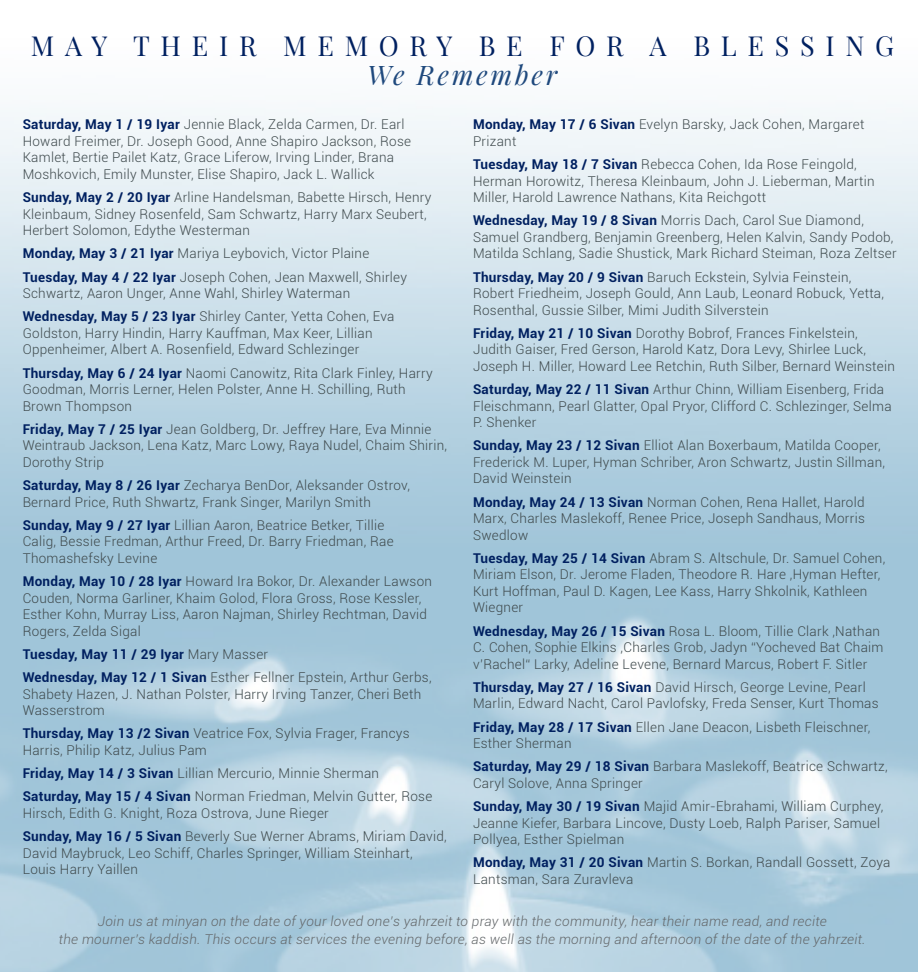
<style>
.page{position:relative;width:918px;height:972px;background:#fff}
.page>*{position:absolute;margin:0;border:0;box-sizing:border-box;transform-origin:0 0}
.t1{font:27px "Playfair Display";letter-spacing:.4em;color:#002060}
.t2{font:italic 27px "Playfair Display";letter-spacing:.1em;color:#1f497d}
.t3{font:300 13.5px/16.5px "Roboto";letter-spacing:.02em;color:#3e494c}
.t4{font:italic 300 13.5px "Roboto";letter-spacing:.025em;color:#63676a}
.t5{font:700 13.5px "Roboto";letter-spacing:.02em;color:#002060}
.s1{font-weight:700;color:#002060}
.s2{font-weight:300;color:#3e494c}
</style>
<div class="page">
<p class="t1" style="left:31px;top:25px;width:865px">MAY THEIR MEMORY BE FOR A BLESSING</p>
<p class="t2" style="left:367px;top:54px;width:191px">We Remember</p>
<p class="t3" style="left:23px;top:116px;width:390px"><span class="s1">Saturday, May 1 / 19 Iyar</span> Jennie Black, Zelda Carmen, Dr. Earl Howard Freimer, Dr. Joseph Good, Anne Shapiro Jackson, Rose Kamlet, Bertie Pailet Katz, Grace Liferow, Irving Linder, Brana Moshkovich, Emily Munster, Elise Shapiro, Jack L. Wallick</p>
<p class="t3" style="left:23px;top:189px;width:410px"><span class="s1">Sunday, May 2 / 20 Iyar</span> Arline Handelsman, Babette Hirsch, Henry<br>Kleinbaum, Sidney Rosenfeld, Sam Schwartz, Harry Marx Seubert,<br>Herbert Solomon, Edythe Westerman</p>
<p class="t3" style="left:23px;top:245px;width:348px"><span class="s1">Monday, May 3 / 21 Iyar</span> Mariya Leybovich, Victor Plaine</p>
<p class="t3" style="left:23px;top:268px;width:386px"><span class="s1">Tuesday, May 4 / 22 Iyar</span> Joseph Cohen, Jean Maxwell, Shirley<br>Schwartz, Aaron Unger, Anne Wahl, Shirley Waterman</p>
<p class="t3" style="left:23px;top:308px;width:373px"><span class="s1">Wednesday, May 5 / 23 Iyar</span> Shirley Canter, Yetta Cohen, Eva<br>Goldston, Harry Hindin, Harry Kauffman, Max Keer, Lillian<br>Oppenheimer, Albert A. Rosenfield, Edward Schlezinger</p>
<p class="t3" style="left:23px;top:364px;width:412px"><span class="s1">Thursday, May 6 / 24 Iyar</span> Naomi Canowitz, Rita Clark Finley, Harry<br>Goodman, Morris Lerner, Helen Polster, Anne H. Schilling, Ruth<br>Brown Thompson</p>
<p class="t3" style="left:23px;top:420px;width:426px"><span class="s1">Friday, May 7 / 25 Iyar</span> Jean Goldberg, Dr. Jeffrey Hare, Eva Minnie<br>Weintraub Jackson, Lena Katz, Marc Lowy, Raya Nudel, Chaim Shirin,<br>Dorothy Strip</p>
<p class="t3" style="left:23px;top:477px;width:389px"><span class="s1">Saturday, May 8 / 26 Iyar</span> Zecharya BenDor, Aleksander Ostrov,<br>Bernard Price, Ruth Shwartz, Frank Singer, Marilyn Smith</p>
<p class="t3" style="left:23px;top:516px;width:373px"><span class="s1">Sunday, May 9 / 27 Iyar</span> Lillian Aaron, Beatrice Betker, Tillie<br>Calig, Bessie Fredman, Arthur Freed, Dr. Barry Friedman, Rae<br>Thomashefsky Levine</p>
<p class="t3" style="left:23px;top:573px;width:411px"><span class="s1">Monday, May 10 / 28 Iyar</span> Howard Ira Bokor, Dr. Alexander Lawson Couden, Norma Garliner, Khaim Golod, Flora Gross, Rose Kessler, Esther Kohn, Murray Liss, Aaron Najman, Shirley Rechtman, David Rogers, Zelda Sigal</p>
<p class="t5" style="left:23px;top:645px;width:247px">Tuesday, May 11 / 29 Iyar <span class="s2">Mary Masser</span></p>
<p class="t3" style="left:23px;top:669px;width:410px"><span class="s1">Wednesday, May 12 / 1 Sivan</span> Esther Fellner Epstein, Arthur Gerbs,<br>Shabety Hazen, J. Nathan Polster, Harry Irving Tanzer, Cheri Beth<br>Wasserstrom</p>
<p class="t3" style="left:23px;top:725px;width:389px"><span class="s1">Thursday, May 13 /2 Sivan</span> Veatrice Fox, Sylvia Frager, Francys<br>Harris, Philip Katz, Julius Pam</p>
<p class="t3" style="left:23px;top:765px;width:358px"><span class="s1">Friday, May 14 / 3 Sivan</span> Lillian Mercurio, Minnie Sherman</p>
<p class="t3" style="left:23px;top:788px;width:411px"><span class="s1">Saturday, May 15 / 4 Sivan</span> Norman Friedman, Melvin Gutter, Rose<br>Hirsch, Edith G. Knight, Roza Ostrova, June Rieger</p>
<p class="t3" style="left:23px;top:828px;width:426px"><span class="s1">Sunday, May 16 / 5 Sivan</span> Beverly Sue Werner Abrams, Miriam David,<br>David Maybruck, Leo Schiff, Charles Springer, William Steinhart,<br>Louis Harry Yaillen</p>
<p class="t3" style="left:473px;top:116px;width:393px"><span class="s1">Monday, May 17 / 6 Sivan</span> Evelyn Barsky, Jack Cohen, Margaret<br>Prizant</p>
<p class="t3" style="left:473px;top:156px;width:403px"><span class="s1">Tuesday, May 18 / 7 Sivan</span> Rebecca Cohen, Ida Rose Feingold,<br>Herman Horowitz, Theresa Kleinbaum, John J. Lieberman, Martin<br>Miller, Harold Lawrence Nathans, Kita Reichgott</p>
<p class="t3" style="left:473px;top:212px;width:425px"><span class="s1">Wednesday, May 19 / 8 Sivan</span> Morris Dach, Carol Sue Diamond,<br>Samuel Grandberg, Benjamin Greenberg, Helen Kalvin, Sandy Podob,<br>Matilda Schlang, Sadie Shustick, Mark Richard Steiman, Roza Zeltser</p>
<p class="t3" style="left:473px;top:268px;width:413px"><span class="s1">Thursday, May 20 / 9 Sivan</span> Baruch Eckstein, Sylvia Feinstein,<br>Robert Friedheim, Joseph Gould, Ann Laub, Leonard Robuck, Yetta,<br>Rosenthal, Gussie Silber, Mimi Judith Silverstein</p>
<p class="t3" style="left:473px;top:324px;width:423px"><span class="s1">Friday, May 21 / 10 Sivan</span> Dorothy Bobrof, Frances Finkelstein,<br>Judith Gaiser, Fred Gerson, Harold Katz, Dora Levy, Shirlee Luck,<br>Joseph H. Miller, Howard Lee Retchin, Ruth Silber, Bernard Weinstein</p>
<p class="t3" style="left:473px;top:381px;width:420px"><span class="s1">Saturday, May 22 / 11 Sivan</span> Arthur Chinn, William Eisenberg, Frida<br>Fleischmann, Pearl Glatter, Opal Pryor, Clifford C. Schlezinger, Selma<br>P. Shenker</p>
<p class="t3" style="left:473px;top:437px;width:414px"><span class="s1">Sunday, May 23 / 12 Sivan</span> Elliot Alan Boxerbaum, Matilda Cooper,<br>Frederick M. Luper, Hyman Schriber, Aron Schwartz, Justin Sillman,<br>David Weinstein</p>
<p class="t3" style="left:473px;top:493px;width:393px;text-align:justify"><span class="s1">Monday, May 24 / 13 Sivan</span> Norman Cohen, Rena Hallet, Harold Marx, Charles Maslekoff, Renee Price, Joseph Sandhaus, Morris Swedlow</p>
<p class="t3" style="left:473px;top:549px;width:414px"><span class="s1">Tuesday, May 25 / 14 Sivan</span> Abram S. Altschule, Dr. Samuel Cohen, Miriam Elson, Dr. Jerome Fladen, Theodore R. Hare ,Hyman Hefter, Kurt Hoffman, Paul D. Kagen, Lee Kass, Harry Shkolnik, Kathleen Wiegner</p>
<p class="t3" style="left:473px;top:622px;width:412px"><span class="s1">Wednesday, May 26 / 15 Sivan</span> Rosa L. Bloom, Tillie Clark ,Nathan<br>C. Cohen, Sophie Elkins ,Charles Grob, Jadyn “Yocheved Bat Chaim v’Rachel“ Larky, Adeline Levene, Bernard Marcus, Robert F. Sitler</p>
<p class="t3" style="left:473px;top:678px;width:407px"><span class="s1">Thursday, May 27 / 16 Sivan</span> David Hirsch, George Levine, Pearl<br>Marlin, Edward Nacht, Carol Pavlofsky, Freda Senser, Kurt Thomas</p>
<p class="t3" style="left:473px;top:718px;width:399px"><span class="s1">Friday, May 28 / 17 Sivan</span> Ellen Jane Deacon, Lisbeth Fleischner,<br>Esther Sherman</p>
<p class="t3" style="left:473px;top:758px;width:416px"><span class="s1">Saturday, May 29 / 18 Sivan</span> Barbara Maslekoff, Beatrice Schwartz,<br>Caryl Solove, Anna Springer</p>
<p class="t3" style="left:473px;top:798px;width:412px"><span class="s1">Sunday, May 30 / 19 Sivan</span> Majid Amir-Ebrahami, William Curphey,<br>Jeanne Kiefer, Barbara Lincove, Dusty Loeb, Ralph Pariser, Samuel<br>Pollyea, Esther Spielman</p>
<p class="t3" style="left:473px;top:854px;width:419px"><span class="s1">Monday, May 31 / 20 Sivan</span> Martin S. Borkan, Randall Gossett, Zoya<br>Lantsman, Sara Zuravleva</p>
<p class="t4" style="left:98px;top:912px;width:731px">Join us at minyan on the date of your loved one’s yahrzeit to pray with the community, hear their name read, and recite</p>
<p class="t4" style="left:59px;top:930px;width:808px">the mourner’s kaddish. This occurs at services the evening before, as well as the morning and afternoon of the date of the yahrzeit.</p>
</div>
